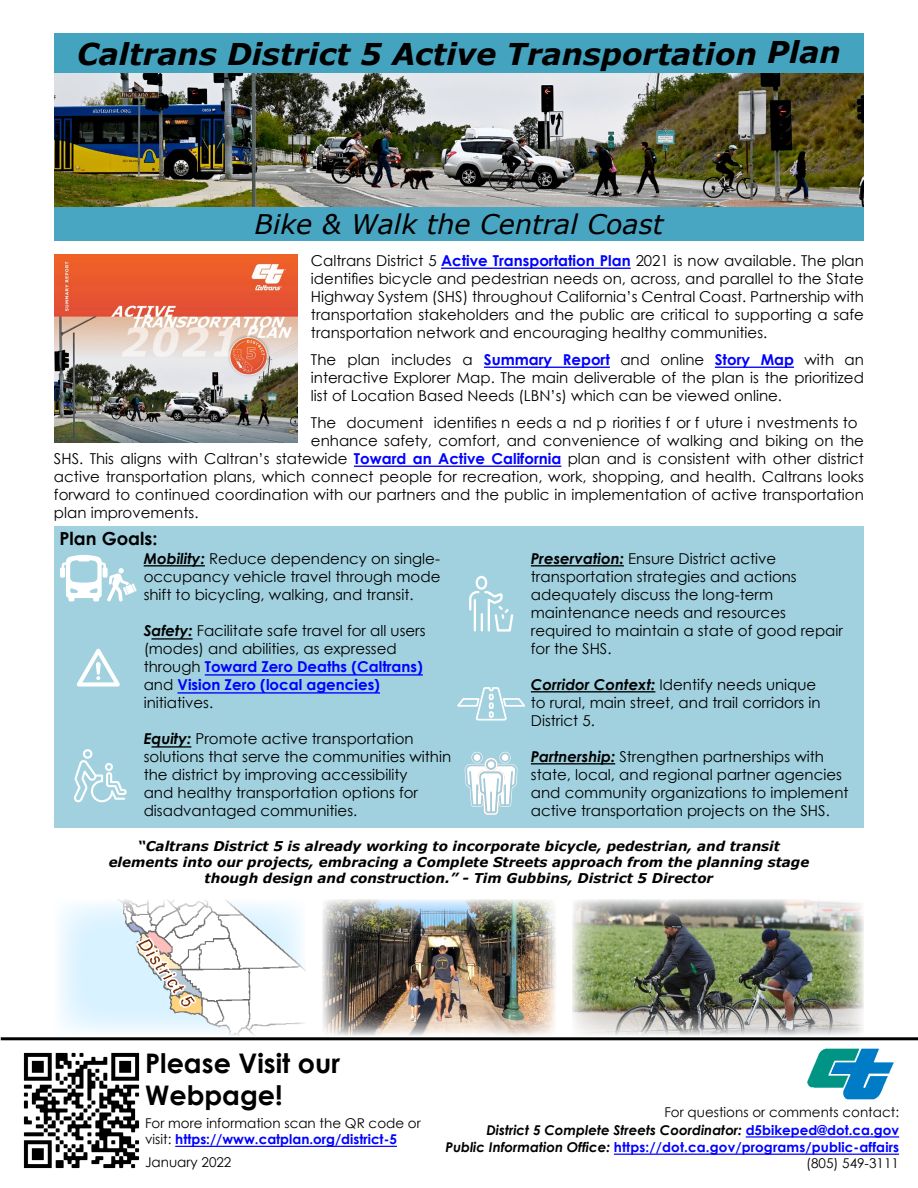
<style>
.page{position:relative;width:918px;height:1188px;background:#fff}
.page>*{position:absolute;margin:0;border:0;box-sizing:border-box;transform-origin:0 0}
.t1{font:italic 700 30px "Verdana";color:#000}
.t2{font:italic 27px "Verdana";color:#000}
.t3{font:700 27px/32.4px "Century Gothic";color:#000}
.t4{font:700 18px "Century Gothic";color:#000}
.t5{font:15px/18px "Century Gothic";color:#000}
.t6{font:700 15px/18px "Century Gothic";color:#00f}
.t7{font:italic 700 13.5px/16.2px "Verdana";color:#000;text-align:center}
.t8{font:700 13.5px/17.2px "Century Gothic";letter-spacing:.01em;color:#00f;text-align:right}
.t9{font:13.5px/16.2px "Century Gothic";color:#000}
.s1{font-weight:700;color:#00f}
.s2{font-weight:700;font-style:italic}
.s3{font-weight:400;color:#000}
.s4{font-style:italic;color:#000}
</style>
<div class="page">
<div style="left:54px;top:526px;width:810px;height:302px;background:#a1d1df"></div>
<div style="left:54px;top:33px;width:810px;height:41px;background:#44a4c0"></div>
<div style="left:54px;top:207px;width:810px;height:34px;background:#48a6c2"></div>
<img style="left:54px;top:74px;width:810px;height:133px">
<hr style="left:144px;top:565px;width:61px;height:2px;background:#000">
<hr style="left:531px;top:565px;width:93px;height:2px;background:#000">
<hr style="left:531px;top:691px;width:124px;height:2px;background:#000">
<hr style="left:531px;top:763px;width:84px;height:2px;background:#000">
<img style="left:54px;top:255px;width:243px;height:188px">
<svg style="left:469px;top:575px;width:45px;height:57px"></svg>
<img style="left:59px;top:899px;width:247px;height:137px">
<img style="left:322px;top:899px;width:234px;height:137px">
<img style="left:572px;top:899px;width:292px;height:137px">
<img style="left:23px;top:1052px;width:117px;height:117px">
<img style="left:807px;top:1048px;width:87px;height:52px">
<hr style="left:1px;top:1037px;width:917px;height:3px;background:#000101">
<svg style="left:464px;top:751px;width:54px;height:64px"></svg>
<svg style="left:457px;top:687px;width:68px;height:34px"></svg>
<svg style="left:77px;top:649px;width:43px;height:38px"></svg>
<svg style="left:74px;top:749px;width:53px;height:53px"></svg>
<svg style="left:60px;top:555px;width:77px;height:47px"></svg>
<hr style="left:441px;top:268px;width:190px;height:1px;background:#00f">
<hr style="left:484px;top:367px;width:126px;height:1px;background:#00f">
<hr style="left:715px;top:367px;width:79px;height:1px;background:#00f">
<hr style="left:354px;top:466px;width:207px;height:1px;background:#00f">
<hr style="left:151px;top:638px;width:42px;height:2px;background:#000">
<hr style="left:205px;top:674px;width:218px;height:2px;background:#00f">
<hr style="left:178px;top:692px;width:202px;height:2px;background:#00f">
<hr style="left:151px;top:746px;width:40px;height:2px;background:#000">
<hr style="left:746px;top:1136px;width:153px;height:2px;background:#00f">
<hr style="left:614px;top:1154px;width:285px;height:1px;background:#00f">
<hr style="left:175px;top:1146px;width:222px;height:1px;background:#00f">
<p class="t1" style="left:77px;top:32px;width:765px">Caltrans District 5 Active Transportation Plan</p>
<p class="t2" style="left:255px;top:206px;width:411px">Bike &amp; Walk the Central Coast</p>
<p class="t5" style="left:311px;top:251px;width:555px;text-align:justify">Caltrans District 5 <span class="s1">Active Transportation Plan</span> 2021 is now available. The plan identifies bicycle and pedestrian needs on, across, and parallel to the State Highway System (SHS) throughout California’s Central Coast. Partnership with transportation stakeholders and the public are critical to supporting a safe transportation network and encouraging healthy communities.</p>
<p class="t5" style="left:311px;top:350px;width:555px;text-align:justify">The plan includes a <span class="s1">Summary Report</span> and online <span class="s1">Story Map</span> with an interactive Explorer Map. The main deliverable of the plan is the prioritized list of Location Based Needs (LBN’s) which can be viewed online.</p>
<p class="t5" style="left:311px;top:413px;width:548px">The document identifies n eeds a nd p riorities f or f uture i nvestments to</p>
<p class="t5" style="left:311px;top:431px;width:555px">enhance safety, comfort, and convenience of walking and biking on the</p>
<p class="t5" style="left:54px;top:449px;width:812px">SHS. This aligns with Caltran’s statewide <span class="s1">Toward an Active California</span> plan and is consistent with other district</p>
<p class="t5" style="left:54px;top:467px;width:812px">active transportation plans, which connect people for recreation, work, shopping, and health. Caltrans looks</p>
<p class="t5" style="left:54px;top:485px;width:811px">forward to continued coordination with our partners and the public in implementation of active transportation</p>
<p class="t5" style="left:54px;top:503px;width:146px">plan improvements.</p>
<p class="t4" style="left:60px;top:525px;width:99px">Plan Goals:</p>
<p class="t5" style="left:144px;top:550px;width:298px;text-align:justify"><span class="s2">Mobility:</span> Reduce dependency on single&shy;occupancy vehicle travel through mode shift to bicycling, walking, and transit.</p>
<p class="t5" style="left:144px;top:622px;width:283px"><span class="s2">Safety:</span> Facilitate safe travel for all users (modes) and abilities, as expressed through <span class="s1">Toward Zero Deaths (Caltrans)</span></p>
<p class="t5" style="left:531px;top:550px;width:314px"><span class="s2">Preservation:</span> Ensure District active transportation strategies and actions adequately discuss the long-term maintenance needs and resources required to maintain a state of good repair for the SHS.</p>
<p class="t5" style="left:531px;top:676px;width:291px"><span class="s2">Corridor Context:</span> Identify needs unique to rural, main street, and trail corridors in<br>District 5.</p>
<p class="t5" style="left:531px;top:748px;width:319px"><span class="s2">Partnership:</span> Strengthen partnerships with state, local, and regional partner agencies and community organizations to implement active transportation projects on the SHS.</p>
<p class="t6" style="left:144px;top:675px;width:238px"><span class="s3">and</span> Vision Zero (local agencies) <span class="s3">initiatives.</span></p>
<p class="t5" style="left:144px;top:730px;width:309px"><span class="s2">Equity:</span> Promote active transportation solutions that serve the communities within</p>
<p class="t5" style="left:144px;top:766px;width:276px">the district by improving accessibility and healthy transportation options for disadvantaged communities.</p>
<p class="t7" style="left:109px;top:837px;width:702px">“Caltrans District 5 is already working to incorporate bicycle, pedestrian, and transit elements into our projects, embracing a Complete Streets approach from the planning stage though design and construction.” - Tim Gubbins, District 5 Director</p>
<p class="t3" style="left:145px;top:1045px;width:196px">Please Visit our<br>Webpage!</p>
<p class="t9" style="left:145px;top:1115px;width:277px">For more information scan the QR code or visit: <span class="s1">https://www.catplan.org/district-5</span></p>
<p class="t9" style="left:145px;top:1154px;width:88px">January 2022</p>
<p class="t8" style="left:445px;top:1103px;width:455px"><span class="s3">For questions or comments contact:<br></span><span class="s4">District 5 Complete Streets Coordinator:</span> d5bikeped@dot.ca.gov<br><span class="s4">Public Information Office:</span> https://dot.ca.gov/programs/public-affairs</p>
<p class="t9" style="left:806px;top:1155px;width:94px">(805) 549-3111</p>
</div>
